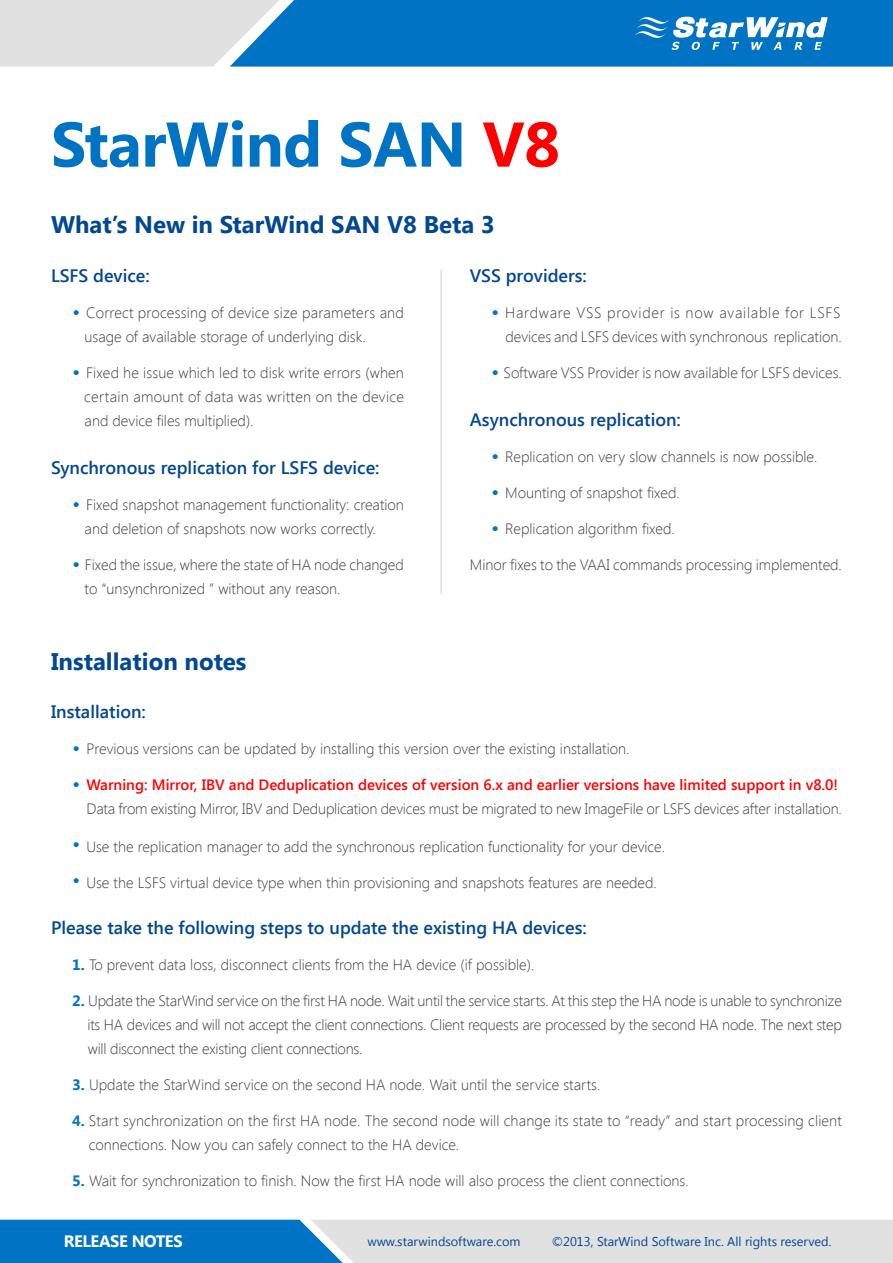
<style>
.page{position:relative;width:893px;height:1263px;background:#fff}
.page>*{position:absolute;margin:0;border:0;box-sizing:border-box;transform-origin:0 0}
.t1{font:700 63px "Segoe UI";letter-spacing:-.01em;color:#0073c4}
.t2{font:700 24px "Segoe UI";color:#024792}
.t3{font:600 18px "Segoe UI";color:#024792}
.t4{font:700 16.5px "Segoe UI";letter-spacing:-.025em;color:#fff}
.t5{font:300 15px/24px "Segoe UI";color:#3c3c3b}
.t6{font:12.75px "Segoe UI";color:#004791}
.s1{color:#f00}
.s2{font-size:21px;color:#0073c4}
.s3{font-weight:600;color:#f00}
.s4{font-weight:700;color:#0073c4}
</style>
<div class="page">
<svg style="left:0;top:1220px;width:893px;height:43px;background:#90b9d6"></svg>
<svg style="left:0;top:0;width:893px;height:67px;background:#4c99cf"></svg>
<hr style="left:440px;top:270px;width:2px;height:324px;background:#e1e1e1">
<h1 class="t1" style="left:51px;top:99px;width:511px">StarWind SAN <span class="s1">V8</span></h1>
<h2 class="t2" style="left:51px;top:208px;width:445px">What’s New in StarWind SAN V8 Beta 3</h2>
<p class="t3" style="left:51px;top:263px;width:100px">LSFS device:</p>
<p class="t5" style="left:85px;top:301px;width:321px;text-indent:-12px"><span class="s2">•</span> Correct processing of device size parameters and usage of available storage of underlying disk.</p>
<p class="t5" style="left:84px;top:361px;width:321px;text-align:justify;text-indent:-12px"><span class="s2">•</span> Fixed he issue which led to disk write errors (when certain amount of data was written on the device and device files multiplied).</p>
<p class="t3" style="left:51px;top:455px;width:330px">Synchronous replication for LSFS device:</p>
<p class="t5" style="left:85px;top:493px;width:321px;text-indent:-12px"><span class="s2">•</span> Fixed snapshot management functionality: creation and deletion of snapshots now works correctly.</p>
<p class="t5" style="left:85px;top:553px;width:321px;text-indent:-12px"><span class="s2">•</span> Fixed the issue, where the state of HA node changed to “unsynchronized ” without any reason.</p>
<p class="t3" style="left:470px;top:263px;width:119px">VSS providers:</p>
<p class="t5" style="left:491px;top:301px;width:352px;text-align:right"><span class="s2">•</span> Hardware VSS provider is now available for LSFS devices and LSFS devices with synchronous replication.</p>
<p class="t5" style="left:491px;top:361px;width:352px"><span class="s2">•</span> Software VSS Provider is now available for LSFS devices.</p>
<p class="t3" style="left:470px;top:407px;width:213px">Asynchronous replication:</p>
<p class="t5" style="left:491px;top:445px;width:328px"><span class="s2">•</span> Replication on very slow channels is now possible.</p>
<p class="t5" style="left:491px;top:481px;width:190px"><span class="s2">•</span> Mounting of snapshot fixed.</p>
<p class="t5" style="left:491px;top:517px;width:185px"><span class="s2">•</span> Replication algorithm fixed.</p>
<p class="t5" style="left:470px;top:553px;width:374px">Minor fixes to the VAAI commands processing implemented.</p>
<h2 class="t2" style="left:51px;top:645px;width:197px">Installation notes</h2>
<p class="t3" style="left:51px;top:699px;width:96px">Installation:</p>
<p class="t5" style="left:72px;top:736px;width:559px"><span class="s2">•</span> Previous versions can be updated by installing this version over the existing installation.</p>
<p class="t5" style="left:72px;top:772px;width:771px;text-align:right"><span class="s2">•</span> <span class="s3">Warning: Mirror, IBV and Deduplication devices of version 6.x and earlier versions have limited support in v8.0!<br></span>Data from existing Mirror, IBV and Deduplication devices must be migrated to new ImageFile or LSFS devices after installation.</p>
<p class="t5" style="left:72px;top:834px;width:594px"><span class="s2">•</span> Use the replication manager to add the synchronous replication functionality for your device.</p>
<p class="t5" style="left:72px;top:870px;width:586px"><span class="s2">•</span> Use the LSFS virtual device type when thin provisioning and snapshots features are needed.</p>
<p class="t3" style="left:51px;top:915px;width:537px">Please take the following steps to update the existing HA devices:</p>
<p class="t5" style="left:72px;top:952px;width:463px"><span class="s4">1.</span> To prevent data loss, disconnect clients from the HA device (if possible).</p>
<p class="t5" style="left:87px;top:988px;width:756px;text-align:justify;text-indent:-15px"><span class="s4">2.</span> Update the StarWind service on the first HA node. Wait until the service starts. At this step the HA node is unable to synchronize its HA devices and will not accept the client connections. Client requests are processed by the second HA node. The next step will disconnect the existing client connections.</p>
<p class="t5" style="left:72px;top:1072px;width:530px"><span class="s4">3.</span> Update the StarWind service on the second HA node. Wait until the service starts.</p>
<p class="t5" style="left:89px;top:1108px;width:755px;text-indent:-16px"><span class="s4">4.</span> Start synchronization on the first HA node. The second node will change its state to “ready” and start processing client connections. Now you can safely connect to the HA device.</p>
<p class="t5" style="left:72px;top:1168px;width:618px"><span class="s4">5.</span> Wait for synchronization to finish. Now the first HA node will also process the client connections.</p>
<p class="t4" style="left:64px;top:1230px;width:120px">Release Notes</p>
<p class="t6" style="left:368px;top:1232px;width:154px">www.starwindsoftware.com</p>
<p class="t6" style="left:552px;top:1232px;width:281px">©2013, StarWind Software Inc. All rights reserved.</p>
</div>
